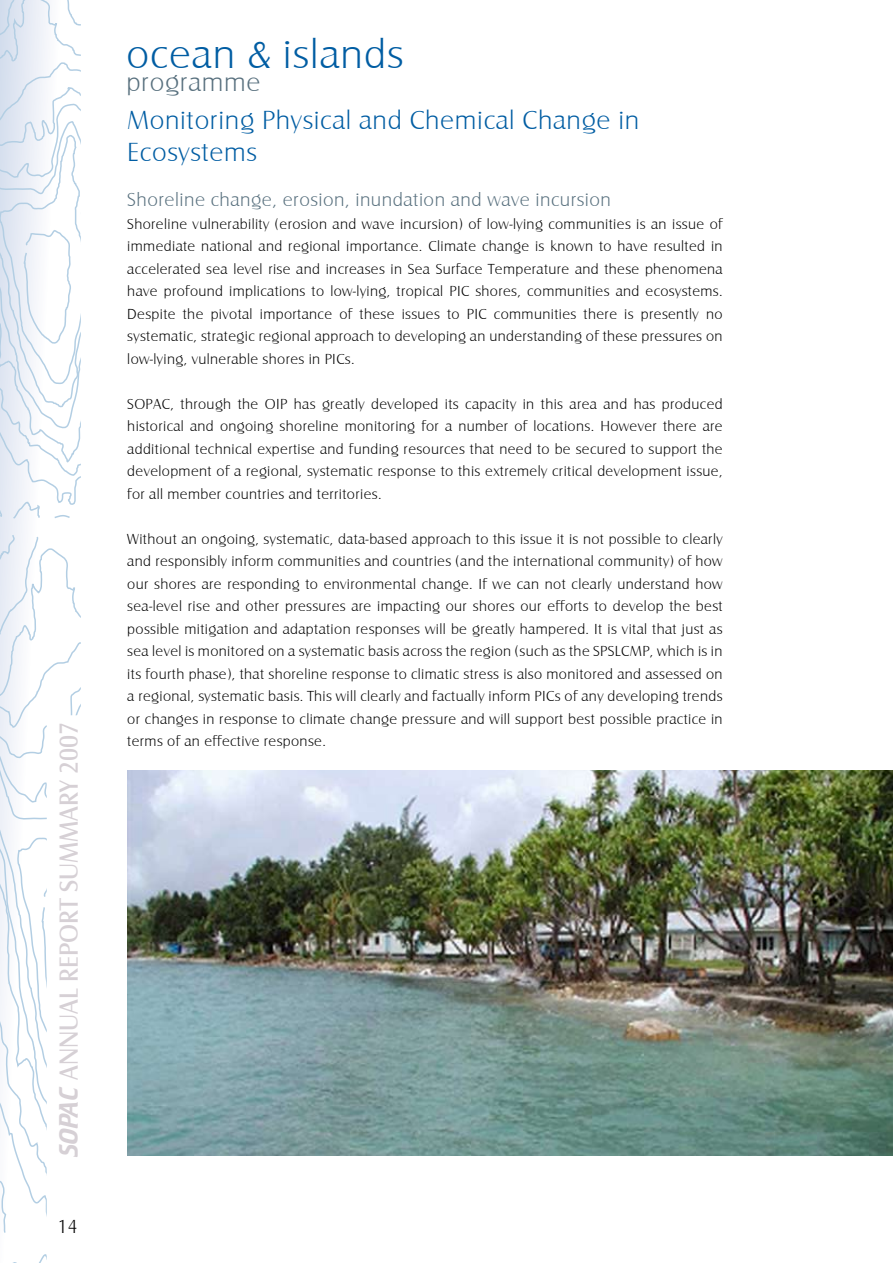
<style>
.page{position:relative;width:893px;height:1263px;background:#fff}
.page>*{position:absolute;margin:0;border:0;box-sizing:border-box;transform-origin:0 0}
.t1{font:42px "Castle T Ligh";letter-spacing:.025em;color:#005da3}
.t2{font:27px/32.4px "Castle T Ligh";letter-spacing:.025em;color:#005da3}
.t3{font:27px "Castle T";color:#d6d0d5;scale:.95 1}
.t4{font:27px "Castle T Ligh";letter-spacing:.025em;color:#58707e}
.t5{font:19.5px "Castle T Ligh";letter-spacing:.025em;color:#58707e}
.t6{font:19.5px "Castle T Ligh";color:#000}
.t7{font:15px/22.5px "Castle T Ligh";letter-spacing:.025em;color:#000;text-align:justify}
.s1{font-family:"Crillee BT";font-style:italic}
</style>
<div class="page">
<svg style="left:0;top:0;width:81px;height:448px"></svg>
<svg style="left:0;top:448px;width:81px;height:82px"></svg>
<svg style="left:0;top:530px;width:81px;height:733px"></svg>
<img style="left:127px;top:771px;width:766px;height:385px">
<h2 class="t3" style="left:54px;top:1156px;width:458px;rotate:-90deg"><span class="s1">SOPAC</span> ANNUAL REPORT SUMMARY 2007</h2>
<h3 class="t6" style="left:58px;top:1216px;width:21px">14</h3>
<h1 class="t1" style="left:126px;top:32px;width:279px">ocean &amp; islands</h1>
<h2 class="t4" style="left:126px;top:67px;width:136px">programme</h2>
<h2 class="t2" style="left:127px;top:104px;width:513px">Monitoring Physical and Chemical Change in<br>Ecosystems</h2>
<h3 class="t5" style="left:127px;top:189px;width:485px">Shoreline change, erosion, inundation and wave incursion</h3>
<p class="t7" style="left:127px;top:213px;width:597px">Shoreline vulnerability (erosion and wave incursion) of low-lying communities is an issue of immediate national and regional importance. Climate change is known to have resulted in accelerated sea level rise and increases in Sea Surface Temperature and these phenomena have profound implications to low-lying, tropical PIC shores, communities and ecosystems.<br>Despite the pivotal importance of these issues to PIC communities there is presently no systematic, strategic regional approach to developing an understanding of these pressures on low-lying, vulnerable shores in PICs.</p>
<p class="t7" style="left:127px;top:393px;width:597px">SOPAC, through the OIP has greatly developed its capacity in this area and has produced historical and ongoing shoreline monitoring for a number of locations. However there are additional technical expertise and funding resources that need to be secured to support the development of a regional, systematic response to this extremely critical development issue, for all member countries and territories.</p>
<p class="t7" style="left:127px;top:528px;width:597px">Without an ongoing, systematic, data-based approach to this issue it is not possible to clearly and responsibly inform communities and countries (and the international community) of how our shores are responding to environmental change. If we can not clearly understand how sea-level rise and other pressures are impacting our shores our efforts to develop the best possible mitigation and adaptation responses will be greatly hampered. It is vital that just as sea level is monitored on a systematic basis across the region (such as the SPSLCMP, which is in its fourth phase), that shoreline response to climatic stress is also monitored and assessed on a regional, systematic basis. This will clearly and factually inform PICs of any developing trends or changes in response to climate change pressure and will support best possible practice in terms of an effective response.</p>
</div>
